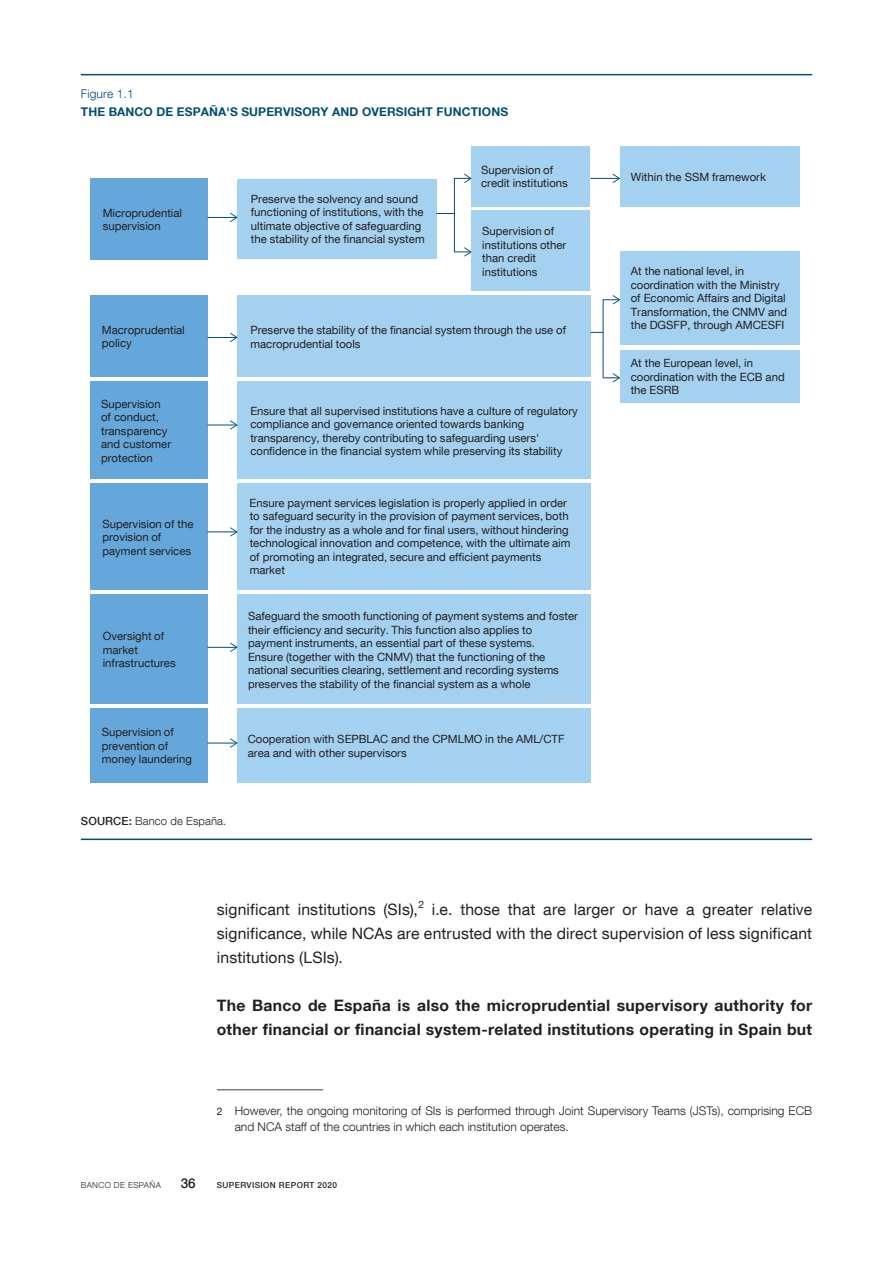
<style>
.page{position:relative;width:893px;height:1263px;background:#fff}
.page>*{position:absolute;margin:0;border:0;box-sizing:border-box;transform-origin:0 0}
.t1{font:15.75px/24px "Bd E Neue Helvetica";letter-spacing:.01em;color:#231f20;text-align:justify}
.TEXTO_GENERAL{font:700 15.75px/24px "Bd E Neue Helvetica";letter-spacing:.02em;color:#231f20}
.t2{font:500 13.5px "Bd E Neue Helvetica";color:#231f20}
.TEXTO_NOTAS{font:300 12px/16.5px "Bd E Neue Helvetica";color:#231f20}
.t3{font:700 12px "Bd E Neue Helvetica";letter-spacing:.01em;color:#004e71}
.t4{font:300 12px "Bd E Neue Helvetica";letter-spacing:.01em;color:#004e71}
.t5{font:11.4px/13.5px "Bd E Neue Helvetica";color:#231f20}
.t6{font:300 11.25px "Bd E Neue Helvetica";letter-spacing:.01em;color:#231f20}
.t7{font:500 8.25px "Bd E Neue Helvetica";letter-spacing:.05em;color:#231f20}
.t8{font:300 8.25px "Bd E Neue Helvetica";letter-spacing:.05em;color:#231f20}
.s1{font-weight:500}
.s2{font-weight:400;font-size:10.5px}
</style>
<div class="page">
<hr style="left:217px;top:1089px;width:106px;height:1px;background:#3e3e3f">
<hr style="left:81px;top:74px;width:731px;height:1px;background:#004e71">
<hr style="left:81px;top:838px;width:731px;height:2px;background:#004e71">
<div style="left:91px;top:178px;width:117px;height:82px;background:#65a7da"></div>
<div style="left:91px;top:296px;width:117px;height:81px;background:#65a7da"></div>
<div style="left:91px;top:381px;width:117px;height:98px;background:#65a7da"></div>
<div style="left:91px;top:708px;width:117px;height:75px;background:#65a7da"></div>
<div style="left:471px;top:146px;width:119px;height:61px;background:#a4d1ef"></div>
<div style="left:471px;top:211px;width:119px;height:80px;background:#a4d1ef"></div>
<div style="left:237px;top:381px;width:353px;height:98px;background:#a4d1ef"></div>
<div style="left:237px;top:708px;width:353px;height:75px;background:#a4d1ef"></div>
<div style="left:237px;top:179px;width:200px;height:80px;background:#a4d1ef"></div>
<div style="left:620px;top:146px;width:180px;height:61px;background:#a4d1ef"></div>
<div style="left:620px;top:252px;width:180px;height:93px;background:#a4d1ef"></div>
<div style="left:620px;top:350px;width:180px;height:53px;background:#a4d1ef"></div>
<div style="left:91px;top:484px;width:117px;height:106px;background:#65a7da"></div>
<div style="left:237px;top:484px;width:353px;height:106px;background:#a4d1ef"></div>
<div style="left:91px;top:594px;width:117px;height:110px;background:#65a7da"></div>
<div style="left:237px;top:594px;width:353px;height:110px;background:#a4d1ef"></div>
<div style="left:237px;top:296px;width:353px;height:81px;background:#a4d1ef"></div>
<svg style="left:590px;top:174px;width:30px;height:9px"></svg>
<svg style="left:436px;top:213px;width:18px;height:1px"></svg>
<svg style="left:454px;top:174px;width:17px;height:9px"></svg>
<svg style="left:454px;top:247px;width:17px;height:9px"></svg>
<hr style="left:454px;top:178px;width:1px;height:74px;background:#004e71">
<hr style="left:603px;top:300px;width:1px;height:78px;background:#004e71">
<svg style="left:603px;top:295px;width:17px;height:9px"></svg>
<svg style="left:603px;top:373px;width:17px;height:9px"></svg>
<svg style="left:590px;top:332px;width:13px;height:1px"></svg>
<svg style="left:208px;top:333px;width:29px;height:9px"></svg>
<svg style="left:208px;top:213px;width:29px;height:9px"></svg>
<svg style="left:208px;top:420px;width:29px;height:9px"></svg>
<svg style="left:208px;top:527px;width:29px;height:9px"></svg>
<svg style="left:208px;top:643px;width:29px;height:9px"></svg>
<svg style="left:208px;top:738px;width:29px;height:9px"></svg>
<p class="t4" style="left:81px;top:86px;width:54px">Figure 1.1</p>
<p class="t3" style="left:81px;top:104px;width:429px">THE BANCO DE ESPAÑA'S SUPERVISORY AND OVERSIGHT FUNCTIONS</p>
<p class="t5" style="left:103px;top:206px;width:81px">Microprudential supervision</p>
<p class="t5" style="left:102px;top:323px;width:84px">Macroprudential policy</p>
<p class="t5" style="left:101px;top:397px;width:71px">Supervision of conduct, transparency and customer protection</p>
<p class="t5" style="left:102px;top:517px;width:93px">Supervision of the provision of payment services</p>
<p class="t5" style="left:103px;top:629px;width:74px">Oversight of market infrastructures</p>
<p class="t5" style="left:102px;top:725px;width:92px">Supervision of prevention of money laundering</p>
<p class="t6" style="left:81px;top:814px;width:147px"><span class="s1">SOURCE:</span> Banco de España.</p>
<p class="t5" style="left:251px;top:192px;width:175px">Preserve the solvency and sound functioning of institutions, with the ultimate objective of safeguarding the stability of the financial system</p>
<p class="t5" style="left:481px;top:163px;width:88px">Supervision of credit institutions</p>
<p class="t5" style="left:482px;top:224px;width:86px">Supervision of institutions other than credit institutions</p>
<p class="t5" style="left:250px;top:323px;width:317px">Preserve the stability of the financial system through the use of macroprudential tools</p>
<p class="t5" style="left:250px;top:404px;width:329px">Ensure that all supervised institutions have a culture of regulatory compliance and governance oriented towards banking transparency, thereby contributing to safeguarding users' confidence in the financial system while preserving its stability</p>
<p class="t5" style="left:250px;top:496px;width:322px">Ensure payment services legislation is properly applied in order to safeguard security in the provision of payment services, both for the industry as a whole and for final users, without hindering technological innovation and competence, with the ultimate aim of promoting an integrated, secure and efficient payments market</p>
<p class="t5" style="left:248px;top:609px;width:331px">Safeguard the smooth functioning of payment systems and foster their efficiency and security. This function also applies to payment instruments, an essential part of these systems.<br>Ensure (together with the CNMV) that the functioning of the national securities clearing, settlement and recording systems preserves the stability of the financial system as a whole</p>
<p class="t5" style="left:248px;top:732px;width:318px">Cooperation with SEPBLAC and the CPMLMO in the AML/CTF area and with other supervisors</p>
<p class="t5" style="left:631px;top:170px;width:136px">Within the SSM framework</p>
<p class="t5" style="left:631px;top:264px;width:158px">At the national level, in coordination with the Ministry of Economic Affairs and Digital<br>Transformation, the CNMV and the DGSFP, through AMCESFI</p>
<p class="t5" style="left:631px;top:356px;width:155px">At the European level, in coordination with the ECB and the ESRB</p>
<p class="t1" style="left:217px;top:897px;width:597px">significant institutions (SIs),<sup>2</sup> i.e. those that are larger or have a greater relative significance, while NCAs are entrusted with the direct supervision of less significant institutions (LSIs).</p>
<p class="TEXTO_GENERAL" style="left:217px;top:993px;width:597px">The Banco de España is also the microprudential supervisory authority for other financial or financial system-related institutions operating in Spain but</p>
<p class="TEXTO_NOTAS" style="left:235px;top:1102px;width:579px;text-indent:-18px"><span class="s2">2</span> However, the ongoing monitoring of SIs is performed through Joint Supervisory Teams (JSTs), comprising ECB and NCA staff of the countries in which each institution operates.</p>
<p class="t8" style="left:81px;top:1180px;width:82px">BANCO DE ESPAÑA</p>
<p class="t2" style="left:181px;top:1175px;width:16px">36</p>
<p class="t7" style="left:217px;top:1180px;width:122px">SUPERVISION REPORT 2020</p>
</div>
